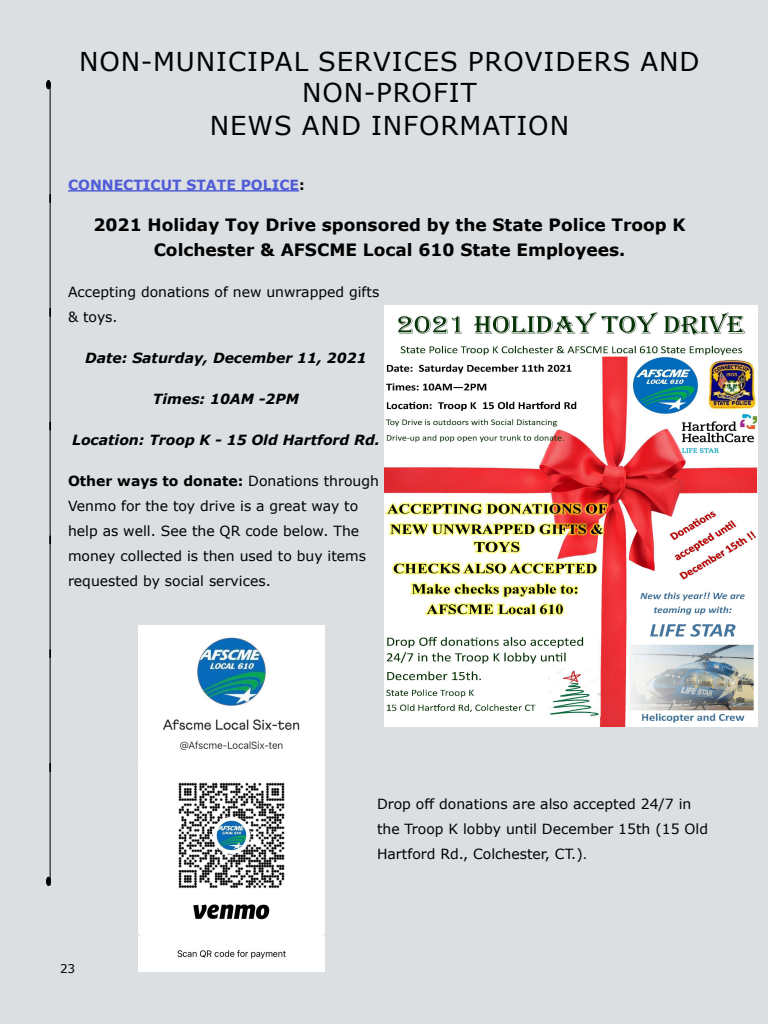
<style>
.page{position:relative;width:768px;height:1024px;background:#dbdfe2}
.page>*{position:absolute;margin:0;border:0;box-sizing:border-box;transform-origin:0 0}
.Body_Text{font:26px/31px "Verdana";letter-spacing:.035em;color:#000;text-align:center}
.Body_Text-2{font:700 17px/25px "Verdana";color:#000;text-align:center}
.Body_Text-3{font:14px/25px "Verdana";color:#000}
.Body_Text-4{font:italic 700 14px "Verdana";color:#000}
.Body_Text-5{font:700 14px "Verdana";color:#4f5cd6}
.t1{font:12px "Verdana";color:#000}
.s1{color:#000}
.s2{font-weight:700}
.s3{font-size:12px}
</style>
<div class="page">
<hr style="left:50px;top:85px;width:1px;height:800px;background:#000">
<svg style="left:49px;top:421px;width:2px;height:10px"></svg>
<svg style="left:49px;top:535px;width:2px;height:10px"></svg>
<div style="left:46px;top:877px;width:5px;height:9px;border:1px solid #000;border-radius:50%"></div>
<div style="left:46px;top:80px;width:5px;height:9px;border:1px solid #000;border-radius:50%"></div>
<hr style="left:68px;top:190px;width:231px;height:2px;background:#4f5cd6">
<img style="left:139px;top:626px;width:185px;height:345px">
<img style="left:384px;top:306px;width:374px;height:420px">
<p class="Body_Text" style="left:79px;top:46px;width:622px">NON-MUNICIPAL SERVICES PROVIDERS AND<br>NON-PROFIT</p>
<p class="Body_Text" style="left:210px;top:110px;width:361px">NEWS AND INFORMATION</p>
<p class="Body_Text-5" style="left:68px;top:175px;width:238px">CONNECTICUT STATE POLICE<span class="s1">:</span></p>
<p class="Body_Text-2" style="left:93px;top:212px;width:594px">2021 Holiday Toy Drive sponsored by the State Police Troop K<br>Colchester &amp; AFSCME Local 610 State Employees.</p>
<p class="Body_Text-3" style="left:68px;top:279px;width:313px">Accepting donations of new unwrapped gifts &amp; toys.</p>
<p class="Body_Text-4" style="left:85px;top:348px;width:283px">Date: Saturday, December 11, 2021</p>
<p class="Body_Text-4" style="left:153px;top:389px;width:148px">Times: 10AM -2PM</p>
<p class="Body_Text-4" style="left:72px;top:430px;width:309px">Location: Troop K - 15 Old Hartford Rd.</p>
<p class="Body_Text-3" style="left:68px;top:468px;width:313px"><span class="s2">Other ways to donate:</span> Donations through Venmo for the toy drive is a great way to help as well. See the QR code below. The money collected is then used to buy items requested by social services.</p>
<p class="t1" style="left:60px;top:961px;width:17px">23</p>
<p class="Body_Text-3" style="left:377px;top:791px;width:333px">Drop off donations are also accepted 24/7 in the Troop K lobby until December 15th (15 Old<br>Hartford Rd., Colchester, CT.)<span class="s3">.</span></p>
</div>
